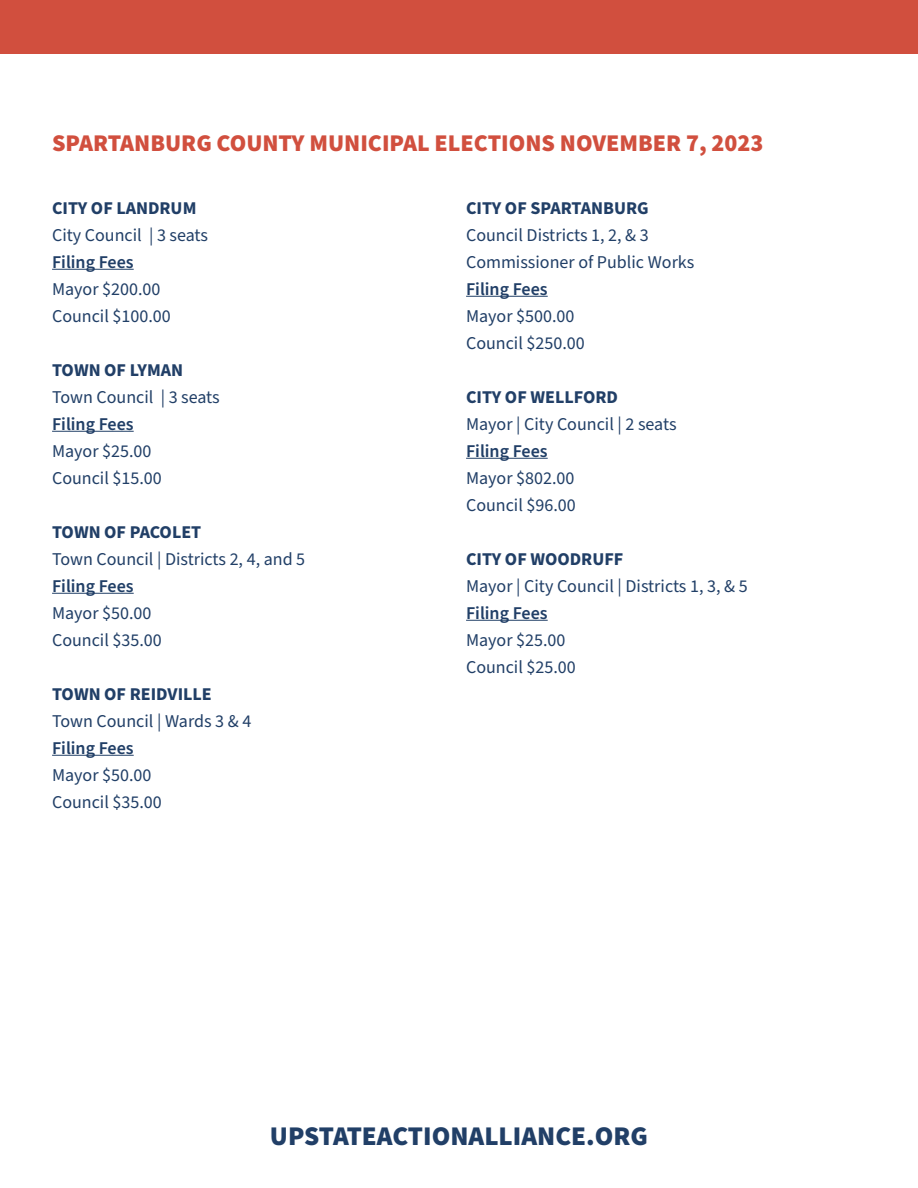
<style>
.page{position:relative;width:918px;height:1188px;background:#fff}
.page>*{position:absolute;margin:0;border:0;box-sizing:border-box;transform-origin:0 0}
.t1{font:900 27px "Source Sans Pro";color:#213f67}
.t2{font:900 24px "Source Sans Pro";color:#d14f3e}
.t3{font:18px "Source Sans Pro";color:#213f67}
.t4{font:700 18px "Source Sans Pro";color:#213f67}
.t5{font:600 18px "Source Sans Pro";color:#213f67}
</style>
<div class="page">
<div style="left:0;top:0;width:918px;height:54px;background:#d14f3e"></div>
<hr style="left:52px;top:269px;width:82px;height:1px;background:#213f67">
<hr style="left:52px;top:431px;width:82px;height:1px;background:#213f67">
<hr style="left:52px;top:593px;width:82px;height:1px;background:#213f67">
<hr style="left:52px;top:755px;width:82px;height:1px;background:#213f67">
<hr style="left:466px;top:296px;width:82px;height:1px;background:#213f67">
<hr style="left:466px;top:458px;width:82px;height:1px;background:#213f67">
<hr style="left:466px;top:620px;width:82px;height:1px;background:#213f67">
<p class="t2" style="left:52px;top:126px;width:713px">SPARTANBURG COUNTY MUNICIPAL ELECTIONS NOVEMBER 7, 2023</p>
<p class="t4" style="left:52px;top:196px;width:146px">CITY OF LANDRUM</p>
<p class="t3" style="left:52px;top:223px;width:157px">City Council | 3 seats</p>
<p class="t5" style="left:52px;top:250px;width:83px">Filing Fees</p>
<p class="t3" style="left:52px;top:277px;width:110px">Mayor $200.00</p>
<p class="t3" style="left:52px;top:304px;width:120px">Council $100.00</p>
<p class="t4" style="left:52px;top:358px;width:133px">TOWN OF LYMAN</p>
<p class="t3" style="left:52px;top:385px;width:169px">Town Council | 3 seats</p>
<p class="t5" style="left:52px;top:412px;width:83px">Filing Fees</p>
<p class="t3" style="left:52px;top:439px;width:101px">Mayor $25.00</p>
<p class="t3" style="left:52px;top:466px;width:111px">Council $15.00</p>
<p class="t4" style="left:52px;top:520px;width:151px">TOWN OF PACOLET</p>
<p class="t3" style="left:52px;top:547px;width:255px">Town Council | Districts 2, 4, and 5</p>
<p class="t5" style="left:52px;top:574px;width:83px">Filing Fees</p>
<p class="t3" style="left:52px;top:601px;width:101px">Mayor $50.00</p>
<p class="t3" style="left:52px;top:628px;width:111px">Council $35.00</p>
<p class="t4" style="left:52px;top:682px;width:161px">TOWN OF REIDVILLE</p>
<p class="t3" style="left:52px;top:709px;width:201px">Town Council | Wards 3 &amp; 4</p>
<p class="t5" style="left:52px;top:736px;width:83px">Filing Fees</p>
<p class="t3" style="left:52px;top:763px;width:101px">Mayor $50.00</p>
<p class="t3" style="left:52px;top:790px;width:111px">Council $35.00</p>
<p class="t4" style="left:466px;top:196px;width:184px">CITY OF SPARTANBURG</p>
<p class="t3" style="left:466px;top:223px;width:184px">Council Districts 1, 2, &amp; 3</p>
<p class="t3" style="left:466px;top:250px;width:230px">Commissioner of Public Works</p>
<p class="t5" style="left:466px;top:277px;width:83px">Filing Fees</p>
<p class="t3" style="left:466px;top:304px;width:110px">Mayor $500.00</p>
<p class="t3" style="left:466px;top:331px;width:120px">Council $250.00</p>
<p class="t4" style="left:466px;top:385px;width:154px">CITY OF WELLFORD</p>
<p class="t3" style="left:466px;top:412px;width:212px">Mayor | City Council | 2 seats</p>
<p class="t5" style="left:466px;top:439px;width:83px">Filing Fees</p>
<p class="t3" style="left:466px;top:466px;width:110px">Mayor $802.00</p>
<p class="t3" style="left:466px;top:493px;width:111px">Council $96.00</p>
<p class="t4" style="left:466px;top:547px;width:159px">CITY OF WOODRUFF</p>
<p class="t3" style="left:466px;top:574px;width:283px">Mayor | City Council | Districts 1, 3, &amp; 5</p>
<p class="t5" style="left:466px;top:601px;width:83px">Filing Fees</p>
<p class="t3" style="left:466px;top:628px;width:101px">Mayor $25.00</p>
<p class="t3" style="left:466px;top:655px;width:111px">Council $25.00</p>
<p class="t1" style="left:270px;top:1117px;width:380px">UPSTATEACTIONALLIANCE.ORG</p>
</div>
